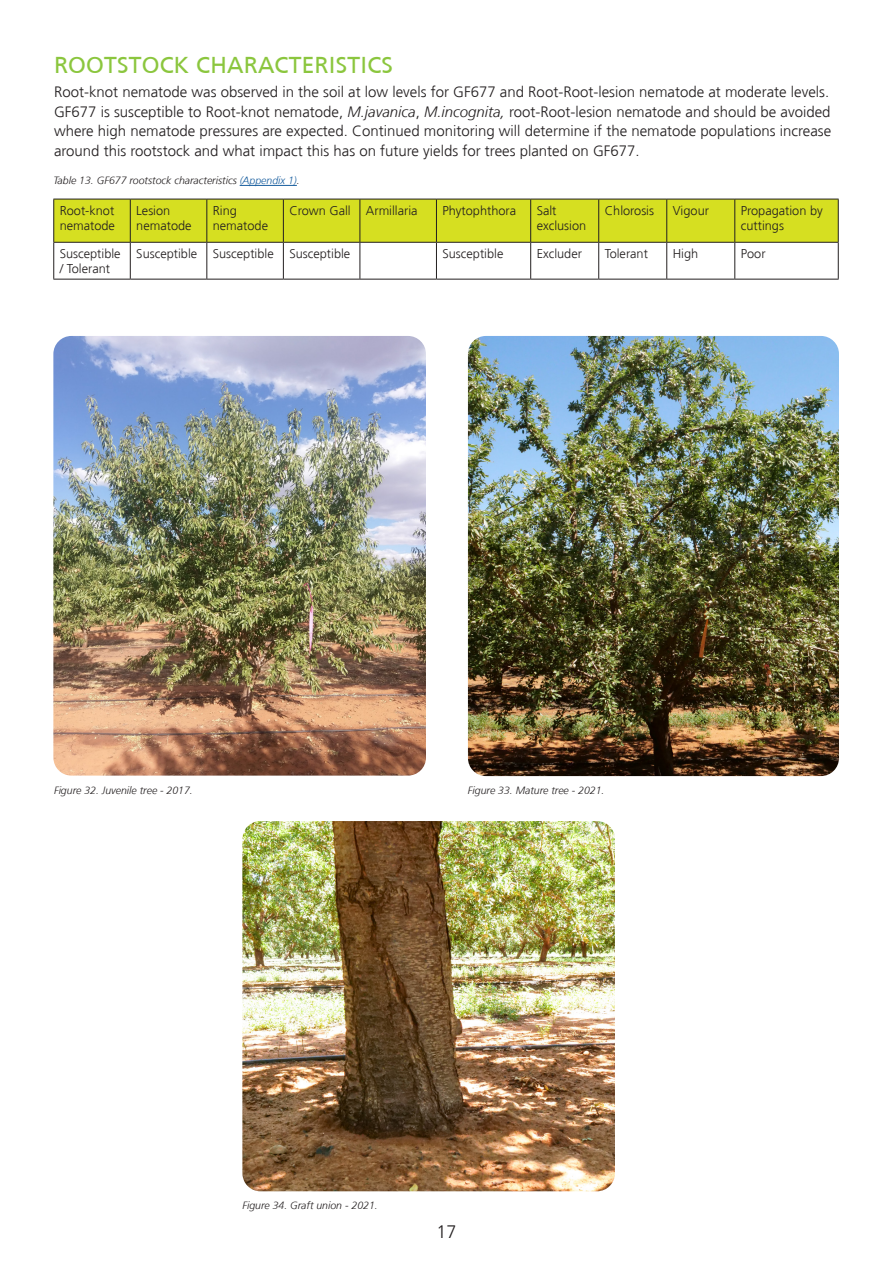
<style>
.page{position:relative;width:893px;height:1263px;background:#fff}
.page>*{position:absolute;margin:0;border:0;box-sizing:border-box;transform-origin:0 0}
.t1{font:24px "Frutiger";letter-spacing:.01em;color:#8bc63e}
.t2{font:300 18px "Frutiger";color:#231f20}
.t3{font:300 15px/19.5px "Frutiger";color:#231f20}
.t4{font:300 12.75px/15.3px "Frutiger";color:#231f20}
.t5{font:italic 300 10.5px "Frutiger";color:#231f20}
.s1{font-style:italic}
.s2{color:#175d9e}
</style>
<div class="page">
<img style="left:53px;top:336px;width:373px;height:440px">
<img style="left:468px;top:336px;width:371px;height:440px">
<img style="left:242px;top:821px;width:373px;height:370px">
<hr style="left:240px;top:185px;width:57px;height:1px;background:#175d9e">
<div style="left:54px;top:200px;width:784px;height:42px;background:#d6df21"></div>
<hr style="left:53px;top:199px;width:77px;height:1px;background:#231f20">
<hr style="left:53px;top:199px;width:1px;height:43px;background:#231f20">
<hr style="left:130px;top:199px;width:77px;height:1px;background:#231f20">
<hr style="left:130px;top:199px;width:1px;height:43px;background:#231f20">
<hr style="left:207px;top:199px;width:76px;height:1px;background:#231f20">
<hr style="left:206px;top:199px;width:1px;height:43px;background:#231f20">
<hr style="left:283px;top:199px;width:77px;height:1px;background:#231f20">
<hr style="left:283px;top:199px;width:1px;height:43px;background:#231f20">
<hr style="left:360px;top:199px;width:76px;height:1px;background:#231f20">
<hr style="left:360px;top:199px;width:1px;height:43px;background:#231f20">
<hr style="left:436px;top:199px;width:95px;height:1px;background:#231f20">
<hr style="left:436px;top:199px;width:1px;height:43px;background:#231f20">
<hr style="left:531px;top:199px;width:68px;height:1px;background:#231f20">
<hr style="left:530px;top:199px;width:1px;height:43px;background:#231f20">
<hr style="left:599px;top:199px;width:68px;height:1px;background:#231f20">
<hr style="left:598px;top:199px;width:1px;height:43px;background:#231f20">
<hr style="left:667px;top:199px;width:68px;height:1px;background:#231f20">
<hr style="left:666px;top:199px;width:1px;height:43px;background:#231f20">
<hr style="left:735px;top:199px;width:104px;height:1px;background:#231f20">
<hr style="left:734px;top:199px;width:1px;height:43px;background:#231f20">
<hr style="left:838px;top:199px;width:1px;height:43px;background:#231f20">
<hr style="left:53px;top:242px;width:77px;height:1px;background:#231f20">
<hr style="left:53px;top:243px;width:1px;height:36px;background:#231f20">
<hr style="left:130px;top:242px;width:77px;height:1px;background:#231f20">
<hr style="left:130px;top:243px;width:1px;height:36px;background:#231f20">
<hr style="left:207px;top:242px;width:76px;height:1px;background:#231f20">
<hr style="left:206px;top:243px;width:1px;height:36px;background:#231f20">
<hr style="left:283px;top:242px;width:77px;height:1px;background:#231f20">
<hr style="left:283px;top:243px;width:1px;height:36px;background:#231f20">
<hr style="left:360px;top:242px;width:76px;height:1px;background:#231f20">
<hr style="left:360px;top:243px;width:1px;height:36px;background:#231f20">
<hr style="left:436px;top:242px;width:95px;height:1px;background:#231f20">
<hr style="left:436px;top:243px;width:1px;height:36px;background:#231f20">
<hr style="left:531px;top:242px;width:68px;height:1px;background:#231f20">
<hr style="left:530px;top:243px;width:1px;height:36px;background:#231f20">
<hr style="left:599px;top:242px;width:68px;height:1px;background:#231f20">
<hr style="left:598px;top:243px;width:1px;height:36px;background:#231f20">
<hr style="left:667px;top:242px;width:68px;height:1px;background:#231f20">
<hr style="left:666px;top:243px;width:1px;height:36px;background:#231f20">
<hr style="left:735px;top:242px;width:104px;height:1px;background:#231f20">
<hr style="left:734px;top:243px;width:1px;height:36px;background:#231f20">
<hr style="left:838px;top:243px;width:1px;height:36px;background:#231f20">
<hr style="left:53px;top:279px;width:77px;height:1px;background:#231f20">
<hr style="left:130px;top:279px;width:77px;height:1px;background:#231f20">
<hr style="left:207px;top:279px;width:76px;height:1px;background:#231f20">
<hr style="left:283px;top:279px;width:77px;height:1px;background:#231f20">
<hr style="left:360px;top:279px;width:76px;height:1px;background:#231f20">
<hr style="left:436px;top:279px;width:95px;height:1px;background:#231f20">
<hr style="left:531px;top:279px;width:68px;height:1px;background:#231f20">
<hr style="left:599px;top:279px;width:68px;height:1px;background:#231f20">
<hr style="left:667px;top:279px;width:68px;height:1px;background:#231f20">
<hr style="left:735px;top:279px;width:104px;height:1px;background:#231f20">
<p class="t1" style="left:54px;top:52px;width:340px">ROOTSTOCK CHARACTERISTICS</p>
<p class="t3" style="left:54px;top:82px;width:779px">Root-knot nematode was observed in the soil at low levels for GF677 and Root-Root-lesion nematode at moderate levels.<br>GF677 is susceptible to Root-knot nematode, <span class="s1">M.javanica</span>, <span class="s1">M.incognita,</span> root-Root-lesion nematode and should be avoided where high nematode pressures are expected. Continued monitoring will determine if the nematode populations increase around this rootstock and what impact this has on future yields for trees planted on GF677.</p>
<p class="t5" style="left:53px;top:175px;width:248px">Table 13. GF677 rootstock characteristics <span class="s2">(Appendix 1)</span>.</p>
<p class="t4" style="left:60px;top:203px;width:57px">Root-knot nematode</p>
<p class="t4" style="left:136px;top:203px;width:57px">Lesion nematode</p>
<p class="t4" style="left:213px;top:203px;width:26px">Ring</p>
<p class="t4" style="left:213px;top:218px;width:57px">nematode</p>
<p class="t4" style="left:289px;top:203px;width:63px">Crown Gall</p>
<p class="t4" style="left:366px;top:203px;width:53px">Armillaria</p>
<p class="t4" style="left:442px;top:203px;width:75px">Phytophthora</p>
<p class="t4" style="left:537px;top:203px;width:21px">Salt</p>
<p class="t4" style="left:537px;top:218px;width:51px">exclusion</p>
<p class="t4" style="left:605px;top:203px;width:51px">Chlorosis</p>
<p class="t4" style="left:673px;top:203px;width:38px">Vigour</p>
<p class="t4" style="left:741px;top:203px;width:83px">Propagation by cuttings</p>
<p class="t4" style="left:60px;top:246px;width:62px">Susceptible / Tolerant</p>
<p class="t4" style="left:136px;top:246px;width:62px">Susceptible</p>
<p class="t4" style="left:213px;top:246px;width:62px">Susceptible</p>
<p class="t4" style="left:289px;top:246px;width:62px">Susceptible</p>
<p class="t4" style="left:442px;top:246px;width:62px">Susceptible</p>
<p class="t4" style="left:537px;top:246px;width:47px">Excluder</p>
<p class="t4" style="left:605px;top:246px;width:45px">Tolerant</p>
<p class="t4" style="left:673px;top:246px;width:27px">High</p>
<p class="t4" style="left:741px;top:246px;width:26px">Poor</p>
<p class="t5" style="left:54px;top:784px;width:140px">Figure 32. Juvenile tree - 2017.</p>
<p class="t5" style="left:468px;top:784px;width:138px">Figure 33. Mature tree - 2021.</p>
<p class="t5" style="left:242px;top:1200px;width:137px">Figure 34. Graft union - 2021.</p>
<p class="t2" style="left:436px;top:1221px;width:22px">17</p>
</div>
